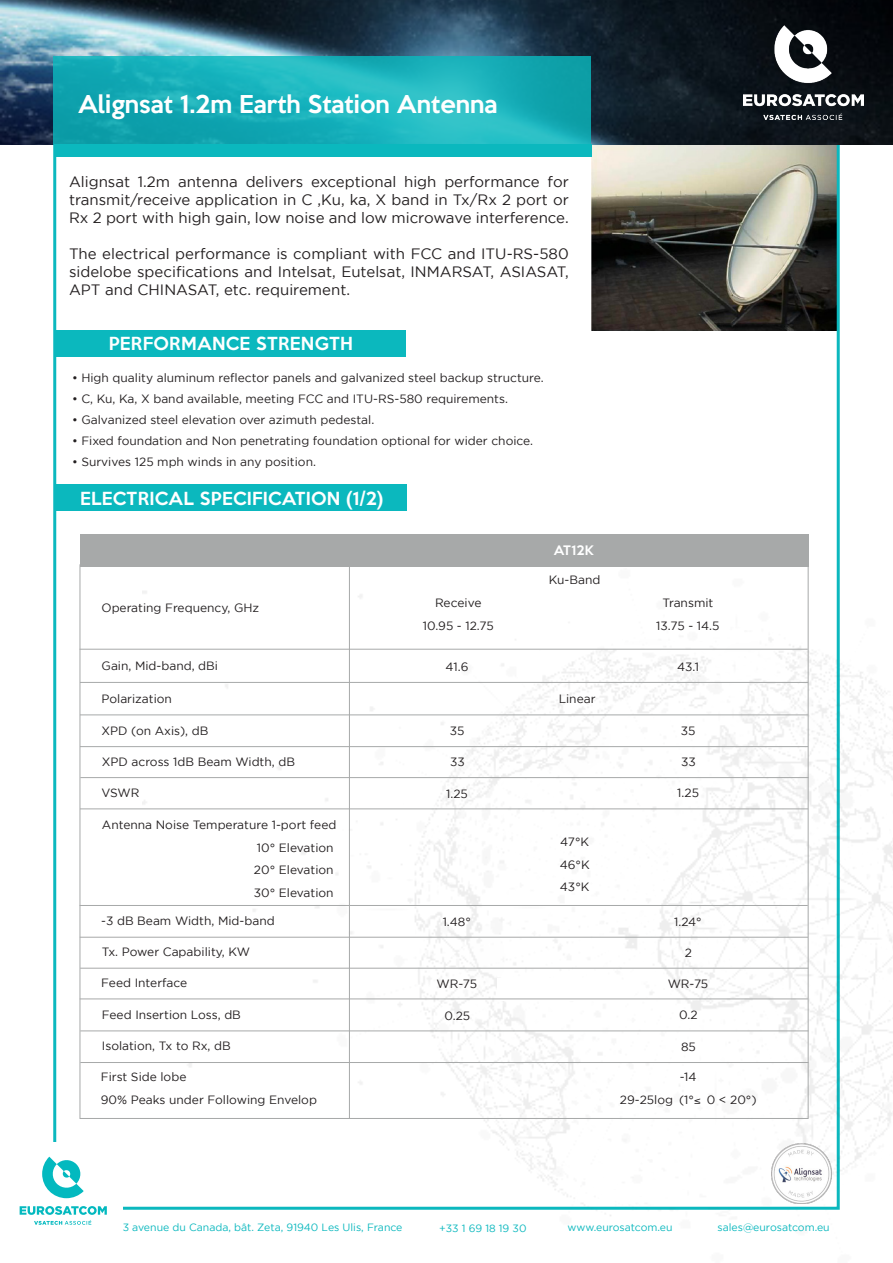
<style>
.page{position:relative;width:893px;height:1263px;background:#fff}
.page>*{position:absolute;margin:0;border:0;box-sizing:border-box;transform-origin:0 0}
.t1{font:500 22.5px "Keep Calm";color:#fff}
.t2{font:500 16.5px "Keep Calm";letter-spacing:.02em;color:#fff}
.t3{font:15px/18px "Gotham";color:#231f20;text-align:justify}
.t4{font:12px "Gotham";color:#231f20}
.t5{font:500 12px "Keep Calm";letter-spacing:.015em;color:#fff}
.t6{font:10.5px "Gotham";color:#0bb8be}
</style>
<div class="page">
<img style="left:591px;top:145px;width:245px;height:185px">
<img style="left:142px;top:569px;width:751px;height:647px">
<img style="left:0;top:0;width:893px;height:145px">
<img style="left:744px;top:26px;width:120px;height:93px">
<svg style="left:53px;top:57px;width:538px;height:88px;background:#19afb9"></svg>
<div style="left:54px;top:145px;width:537px;height:12px;background:#0bb8be"></div>
<img style="left:772px;top:1143px;width:60px;height:60px">
<svg style="left:20px;top:1157px;width:87px;height:68px"></svg>
<div style="left:54px;top:330px;width:351px;height:26px;background:#0bb8be"></div>
<div style="left:55px;top:485px;width:351px;height:26px;background:#0bb8be"></div>
<img style="left:778px;top:1165px;width:47px;height:17px">
<div style="left:80px;top:534px;width:728px;height:33px;background:#a7a9a9"></div>
<hr style="left:349px;top:562px;width:1px;height:556px;background:#a7a9a9">
<hr style="left:80px;top:649px;width:728px;height:1px;background:#a7a9a9">
<hr style="left:80px;top:682px;width:728px;height:1px;background:#a7a9a9">
<hr style="left:80px;top:714px;width:728px;height:1px;background:#a7a9a9">
<hr style="left:80px;top:746px;width:728px;height:1px;background:#a7a9a9">
<hr style="left:80px;top:777px;width:728px;height:1px;background:#a7a9a9">
<hr style="left:80px;top:808px;width:728px;height:1px;background:#a7a9a9">
<hr style="left:80px;top:937px;width:728px;height:1px;background:#a7a9a9">
<hr style="left:80px;top:968px;width:728px;height:1px;background:#a7a9a9">
<hr style="left:80px;top:905px;width:728px;height:1px;background:#a7a9a9">
<div style="left:497px;top:978px;width:118px;height:23px;background:#fff"></div>
<hr style="left:80px;top:1030px;width:728px;height:1px;background:#a7a9a9">
<hr style="left:80px;top:1062px;width:728px;height:1px;background:#a7a9a9">
<hr style="left:80px;top:998px;width:728px;height:1px;background:#a7a9a9">
<p class="t1" style="left:78px;top:84px;width:421px">Alignsat 1.2m Earth Station Antenna</p>
<p class="t3" style="left:69px;top:173px;width:501px">Alignsat 1.2m antenna delivers exceptional high performance for transmit/receive application in C ,Ku, ka, X band in Tx/Rx 2 port or Rx 2 port with high gain, low noise and low microwave interference.</p>
<p class="t3" style="left:69px;top:245px;width:501px">The electrical performance is compliant with FCC and ITU-RS-580 sidelobe specifications and Intelsat, Eutelsat, INMARSAT, ASIASAT, APT and CHINASAT, etc. requirement.</p>
<p class="t2" style="left:109px;top:329px;width:246px">PERFORMANCE STRENGTH</p>
<p class="t4" style="left:72px;top:371px;width:473px">• High quality aluminum reflector panels and galvanized steel backup structure.</p>
<p class="t4" style="left:72px;top:392px;width:437px">• C, Ku, Ka, X band available, meeting FCC and ITU-RS-580 requirements.</p>
<p class="t4" style="left:72px;top:413px;width:304px">• Galvanized steel elevation over azimuth pedestal.</p>
<p class="t4" style="left:72px;top:434px;width:463px">• Fixed foundation and Non penetrating foundation optional for wider choice.</p>
<p class="t4" style="left:72px;top:455px;width:245px">• Survives 125 mph winds in any position.</p>
<p class="t2" style="left:80px;top:484px;width:305px">ELECTRICAL SPECIFICATION (1/2)</p>
<p class="t5" style="left:554px;top:540px;width:42px">AT12K</p>
<p class="t4" style="left:101px;top:601px;width:159px">Operating Frequency, GHz</p>
<p class="t4" style="left:435px;top:596px;width:48px">Receive</p>
<p class="t4" style="left:423px;top:619px;width:73px">10.95 - 12.75</p>
<p class="t4" style="left:549px;top:573px;width:53px">Ku-Band</p>
<p class="t4" style="left:662px;top:596px;width:52px">Transmit</p>
<p class="t4" style="left:656px;top:619px;width:65px">13.75 - 14.5</p>
<p class="t4" style="left:101px;top:659px;width:118px">Gain, Mid-band, dBi</p>
<p class="t4" style="left:446px;top:660px;width:24px">41.6</p>
<p class="t4" style="left:677px;top:660px;width:24px">43.1</p>
<p class="t4" style="left:101px;top:692px;width:72px">Polarization</p>
<p class="t4" style="left:559px;top:692px;width:38px">Linear</p>
<p class="t4" style="left:101px;top:724px;width:108px">XPD (on Axis), dB</p>
<p class="t4" style="left:450px;top:724px;width:16px">35</p>
<p class="t4" style="left:681px;top:724px;width:16px">35</p>
<p class="t4" style="left:102px;top:755px;width:195px">XPD across 1dB Beam Width, dB</p>
<p class="t4" style="left:450px;top:755px;width:16px">33</p>
<p class="t4" style="left:681px;top:755px;width:16px">33</p>
<p class="t4" style="left:101px;top:786px;width:40px">VSWR</p>
<p class="t4" style="left:446px;top:787px;width:23px">1.25</p>
<p class="t4" style="left:677px;top:786px;width:23px">1.25</p>
<p class="t4" style="left:102px;top:818px;width:236px">Antenna Noise Temperature 1-port feed</p>
<p class="t4" style="left:257px;top:841px;width:78px">10° Elevation</p>
<p class="t4" style="left:254px;top:863px;width:81px">20° Elevation</p>
<p class="t4" style="left:254px;top:886px;width:81px">30° Elevation</p>
<p class="t4" style="left:560px;top:835px;width:30px">47°K</p>
<p class="t4" style="left:560px;top:858px;width:31px">46°K</p>
<p class="t4" style="left:560px;top:880px;width:31px">43°K</p>
<p class="t4" style="left:101px;top:914px;width:175px">-3 dB Beam Width, Mid-band</p>
<p class="t4" style="left:443px;top:915px;width:30px">1.48°</p>
<p class="t4" style="left:674px;top:915px;width:29px">1.24°</p>
<p class="t4" style="left:102px;top:945px;width:150px">Tx. Power Capability, KW</p>
<p class="t4" style="left:685px;top:946px;width:9px">2</p>
<p class="t4" style="left:101px;top:976px;width:87px">Feed Interface</p>
<p class="t4" style="left:437px;top:977px;width:42px">WR-75</p>
<p class="t4" style="left:668px;top:977px;width:42px">WR-75</p>
<p class="t4" style="left:102px;top:1008px;width:141px">Feed Insertion Loss, dB</p>
<p class="t4" style="left:444px;top:1009px;width:27px">0.25</p>
<p class="t4" style="left:679px;top:1008px;width:20px">0.2</p>
<p class="t4" style="left:102px;top:1039px;width:130px">Isolation, Tx to Rx, dB</p>
<p class="t4" style="left:681px;top:1040px;width:16px">85</p>
<p class="t4" style="left:101px;top:1070px;width:87px">First Side lobe</p>
<p class="t4" style="left:101px;top:1093px;width:218px">90% Peaks under Following Envelop</p>
<p class="t4" style="left:680px;top:1070px;width:18px">-14</p>
<p class="t4" style="left:620px;top:1093px;width:138px">29-25logθ(1°≤θ0 &lt; 20°)</p>
<p class="t6" style="left:123px;top:1221px;width:281px">3 avenue du Canada, bât. Zeta, 91940 Les Ulis, France</p>
<p class="t6" style="left:439px;top:1222px;width:89px">+33 1 69 18 19 30</p>
<p class="t6" style="left:568px;top:1221px;width:107px">www.eurosatcom.eu</p>
<p class="t6" style="left:717px;top:1221px;width:114px">sales@eurosatcom.eu</p>
</div>
